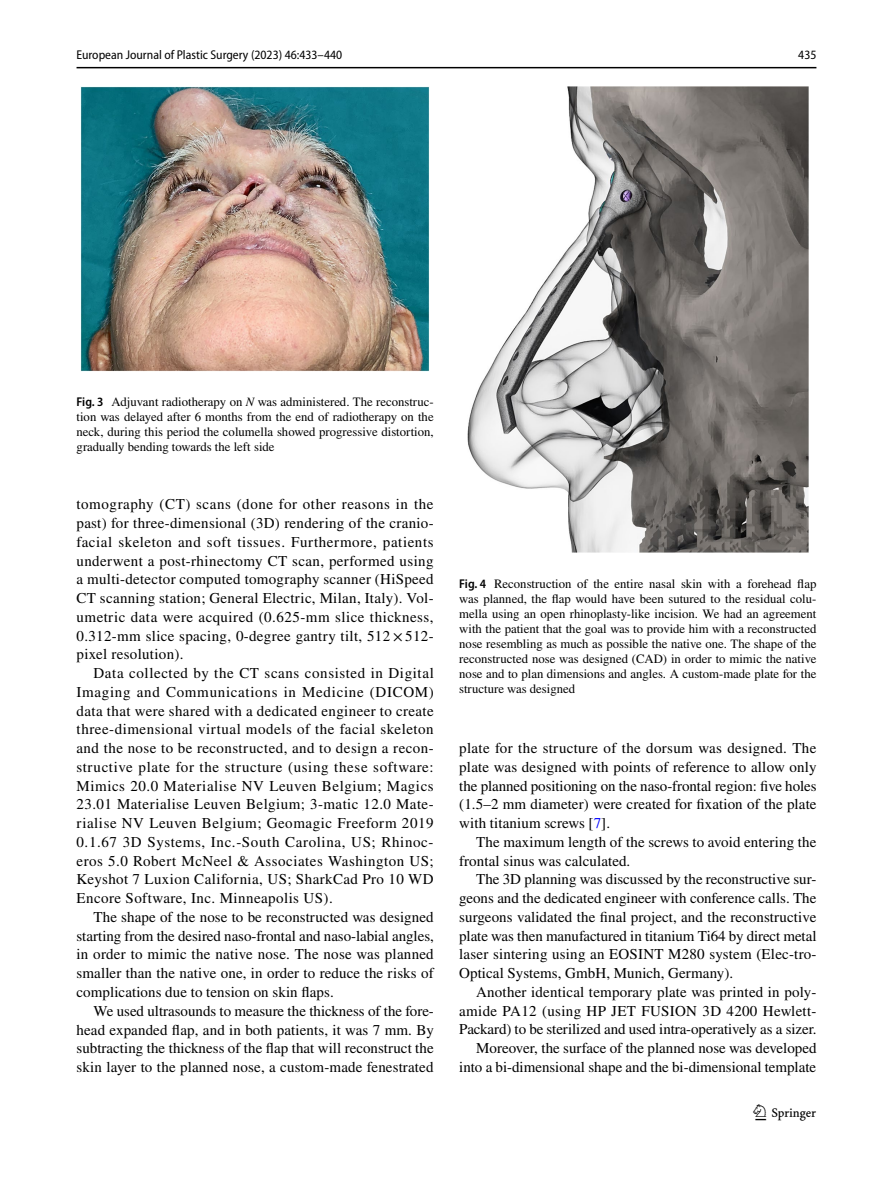
<style>
.page{position:relative;width:893px;height:1187px;background:#fff}
.page>*{position:absolute;margin:0;border:0;box-sizing:border-box;transform-origin:0 0}
.t1{font:22.5px "Springnew Regular 3";color:#000}
.t2{font:15px/18.8px "STIX";letter-spacing:.005em;color:#000;text-align:justify}
.t3{font:12.75px/15px "STIX";color:#000;text-align:justify}
.t4{font:semi-condensed 12.75px "Myriad Pro";color:#000}
.s1{font-family:"Myriad Pro";font-weight:600;font-stretch:semi-condensed}
.s2{font-style:italic}
.s3{color:#00f}
</style>
<div class="page">
<hr style="left:77px;top:67px;width:739px;height:1px;background:#000">
<div style="left:77px;top:87px;width:357px;height:284px;background:linear-gradient(to bottom,#fff,#fff)"></div>
<img style="left:81px;top:87px;width:349px;height:284px">
<img style="left:467px;top:87px;width:341px;height:466px">
<p class="t4" style="left:77px;top:48px;width:267px">European Journal of Plastic Surgery (2023) 46:433–440</p>
<p class="t4" style="left:798px;top:48px;width:20px">435</p>
<p class="t3" style="left:77px;top:395px;width:359px"><span class="s1">Fig. 3</span> Adjuvant radiotherapy on <span class="s2">N</span> was administered. The reconstruc&shy;tion was delayed after 6 months from the end of radiotherapy on the neck, during this period the columella showed progressive distortion, gradually bending towards the left side</p>
<p class="t2" style="left:77px;top:496px;width:359px">tomography (CT) scans (done for other reasons in the past) for three-dimensional (3D) rendering of the cranio&shy;facial skeleton and soft tissues. Furthermore, patients underwent a post-rhinectomy CT scan, performed using a multi-detector computed tomography scanner (HiSpeed CT scanning station; General Electric, Milan, Italy). Vol&shy;umetric data were acquired (0.625-mm slice thickness, 0.312-mm slice spacing, 0-degree gantry tilt, 512 × 512- pixel resolution).</p>
<p class="t2" style="left:77px;top:664px;width:359px;text-indent:17px">Data collected by the CT scans consisted in Digital Imaging and Communications in Medicine (DICOM) data that were shared with a dedicated engineer to create three-dimensional virtual models of the facial skeleton and the nose to be reconstructed, and to design a recon&shy;structive plate for the structure (using these software:<br>Mimics 20.0 Materialise NV Leuven Belgium; Magics 23.01 Materialise Leuven Belgium; 3-matic 12.0 Mate&shy;rialise NV Leuven Belgium; Geomagic Freeform 2019<br>0.1.67 3D Systems, Inc.-South Carolina, US; Rhinoc&shy;eros 5.0 Robert McNeel &amp; Associates Washington US; Keyshot 7 Luxion California, US; SharkCad Pro 10 WD Encore Software, Inc. Minneapolis US).</p>
<p class="t2" style="left:77px;top:908px;width:359px;text-indent:17px">The shape of the nose to be reconstructed was designed starting from the desired naso-frontal and naso-labial angles, in order to mimic the native nose. The nose was planned smaller than the native one, in order to reduce the risks of complications due to tension on skin flaps.</p>
<p class="t2" style="left:77px;top:1002px;width:359px;text-indent:17px">We used ultrasounds to measure the thickness of the fore&shy;head expanded flap, and in both patients, it was 7 mm. By subtracting the thickness of the flap that will reconstruct the skin layer to the planned nose, a custom-made fenestrated</p>
<p class="t3" style="left:459px;top:577px;width:359px"><span class="s1">Fig. 4</span> Reconstruction of the entire nasal skin with a forehead flap was planned, the flap would have been sutured to the residual colu&shy;mella using an open rhinoplasty-like incision. We had an agreement with the patient that the goal was to provide him with a reconstructed nose resembling as much as possible the native one. The shape of the reconstructed nose was designed (CAD) in order to mimic the native nose and to plan dimensions and angles. A custom-made plate for the structure was designed</p>
<p class="t2" style="left:459px;top:739px;width:359px">plate for the structure of the dorsum was designed. The plate was designed with points of reference to allow only the planned positioning on the naso-frontal region: five holes (1.5–2 mm diameter) were created for fixation of the plate with titanium screws [<span class="s3">7</span>].</p>
<p class="t2" style="left:459px;top:833px;width:359px;text-indent:17px">The maximum length of the screws to avoid entering the frontal sinus was calculated.</p>
<p class="t2" style="left:459px;top:870px;width:359px;text-indent:17px">The 3D planning was discussed by the reconstructive sur&shy;geons and the dedicated engineer with conference calls. The surgeons validated the final project, and the reconstructive plate was then manufactured in titanium Ti64 by direct metal laser sintering using an EOSINT M280 system (Elec-tro-Optical Systems, GmbH, Munich, Germany).</p>
<p class="t2" style="left:459px;top:983px;width:359px;text-align:right">Another identical temporary plate was printed in poly&shy;amide PA12 (using HP JET FUSION 3D 4200 Hewlett-Packard) to be sterilized and used intra-operatively as a sizer.<br>Moreover, the surface of the planned nose was developed into a bi-dimensional shape and the bi-dimensional template</p>
<h1 class="t1" style="left:755px;top:1104px;width:62px">1 3</h1>
</div>
